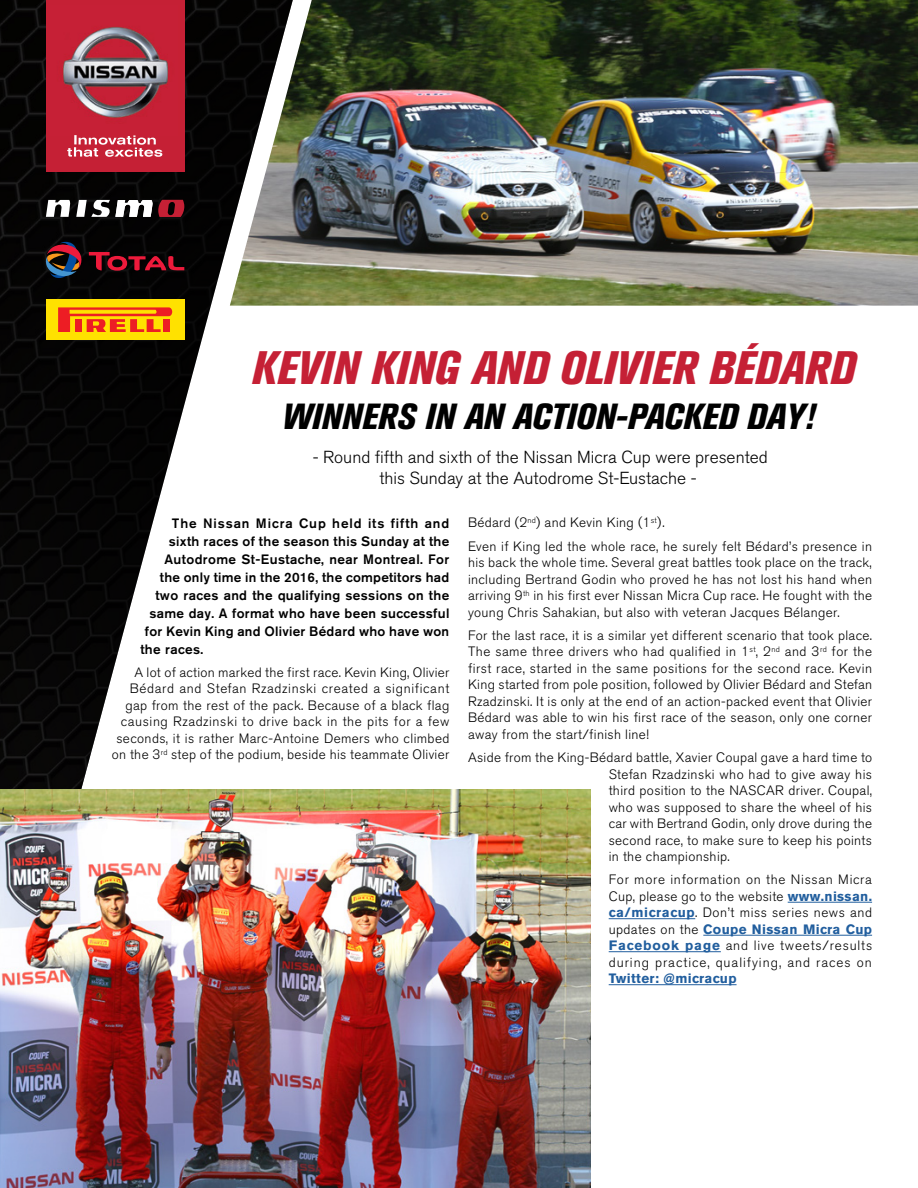
<style>
.page{position:relative;width:918px;height:1188px;background:#fff}
.page>*{position:absolute;margin:0;border:0;box-sizing:border-box;transform-origin:0 0}
.Titre_1{font:italic 800 condensed 46.5px "Nissan AG";color:#c52035}
.Titre_1-2{font:italic 800 condensed 36px "Nissan AG";color:#000}
.Intertitre{font:300 17.25px/20.7px "Nissan AG";color:#000;text-align:center}
.Texte{font:300 13.5px/16.5px "Nissan AG";letter-spacing:.025em;color:#000;text-align:justify}
.Intro{font:500 13.5px "Nissan AG";letter-spacing:.025em;color:#000}
.Intro-2{font:500 13.5px "Nissan AG";letter-spacing:.07em;color:#000}
.s1{font-weight:700;color:#215e9e}
</style>
<div class="page">
<img style="left:0;top:0;width:230px;height:789px">
<svg style="left:46px;top:200px;width:24px;height:17px"></svg>
<svg style="left:76px;top:200px;width:108px;height:17px"></svg>
<svg style="left:89px;top:252px;width:95px;height:19px;background:#5b0c18"></svg>
<svg style="left:46px;top:241px;width:37px;height:40px"></svg>
<div style="left:46px;top:300px;width:138px;height:40px;background:#ffe100"></div>
<svg style="left:58px;top:307px;width:114px;height:25px"></svg>
<div style="left:46px;top:0;width:138px;height:172px;background:#c52035"></div>
<img style="left:63px;top:26px;width:105px;height:92px">
<svg style="left:67px;top:135px;width:95px;height:22px"></svg>
<hr style="left:788px;top:902px;width:84px;height:1px;background:#215e9e">
<hr style="left:609px;top:918px;width:86px;height:1px;background:#215e9e">
<hr style="left:703px;top:935px;width:169px;height:1px;background:#215e9e">
<hr style="left:609px;top:951px;width:112px;height:1px;background:#215e9e">
<hr style="left:609px;top:984px;width:128px;height:1px;background:#215e9e">
<img style="left:0;top:789px;width:591px;height:399px">
<img style="left:230px;top:0;width:688px;height:306px">
<p class="Titre_1" style="left:251px;top:342px;width:605px">KEVIN KING AND OLIVIER BÉDARD</p>
<p class="Titre_1-2" style="left:282px;top:396px;width:534px">WINNERS IN AN ACTION-PACKED DAY!</p>
<p class="Intertitre" style="left:313px;top:447px;width:457px">- Round fifth and sixth of the Nissan Micra Cup were presented this Sunday at the Autodrome St-Eustache -</p>
<p class="Intro-2" style="left:172px;top:515px;width:279px">The Nissan Micra Cup held its fifth and</p>
<p class="Intro" style="left:169px;top:533px;width:282px">sixth races of the season this Sunday at the</p>
<p class="Intro" style="left:164px;top:551px;width:286px">Autodrome St-Eustache, near Montreal. For</p>
<p class="Intro" style="left:160px;top:569px;width:291px">the only time in the 2016, the competitors had</p>
<p class="Intro" style="left:155px;top:587px;width:295px">two races and the qualifying sessions on the</p>
<p class="Intro" style="left:149px;top:605px;width:302px">same day. A format who have been successful</p>
<p class="Intro" style="left:145px;top:623px;width:306px">for Kevin King and Olivier Bédard who have won</p>
<p class="Intro" style="left:140px;top:641px;width:64px">the races.</p>
<p class="Texte" style="left:112px;top:664px;width:339px;text-align:right">A lot of action marked the first race. Kevin King, Olivier Bédard and Stefan Rzadzinski created a significant gap from the rest of the pack. Because of a black flag causing Rzadzinski to drive back in the pits for a few seconds, it is rather Marc-Antoine Demers who climbed on the 3<sup>rd</sup> step of the podium, beside his teammate Olivier</p>
<p class="Texte" style="left:468px;top:515px;width:198px">Bédard (2<sup>nd</sup>) and Kevin King (1<sup>st</sup>).</p>
<p class="Texte" style="left:468px;top:538px;width:406px">Even if King led the whole race, he surely felt Bédard’s presence in his back the whole time. Several great battles took place on the track, including Bertrand Godin who proved he has not lost his hand when arriving 9<sup>th</sup> in his first ever Nissan Micra Cup race. He fought with the young Chris Sahakian, but also with veteran Jacques Bélanger.</p>
<p class="Texte" style="left:468px;top:627px;width:406px">For the last race, it is a similar yet different scenario that took place.<br>The same three drivers who had qualified in 1<sup>st</sup>, 2<sup>nd</sup> and 3<sup>rd</sup> for the first race, started in the same positions for the second race. Kevin King started from pole position, followed by Olivier Bédard and Stefan Rzadzinski. It is only at the end of an action-packed event that Olivier Bédard was able to win his first race of the season, only one corner away from the start/finish line!</p>
<p class="Texte" style="left:609px;top:749px;width:265px;text-indent:-141px">Aside from the King-Bédard battle, Xavier Coupal gave a hard time to Stefan Rzadzinski who had to give away his third position to the NASCAR driver. Coupal, who was supposed to share the wheel of his car with Bertrand Godin, only drove during the second race, to make sure to keep his points in the championship.</p>
<p class="Texte" style="left:609px;top:872px;width:265px">For more information on the Nissan Micra Cup, please go to the website <span class="s1">www.nissan. ca/micracup</span>. Don’t miss series news and updates on the <span class="s1">Coupe Nissan Micra Cup Facebook page</span> and live tweets/results during practice, qualifying, and races on <span class="s1">Twitter: @micracup</span></p>
</div>
